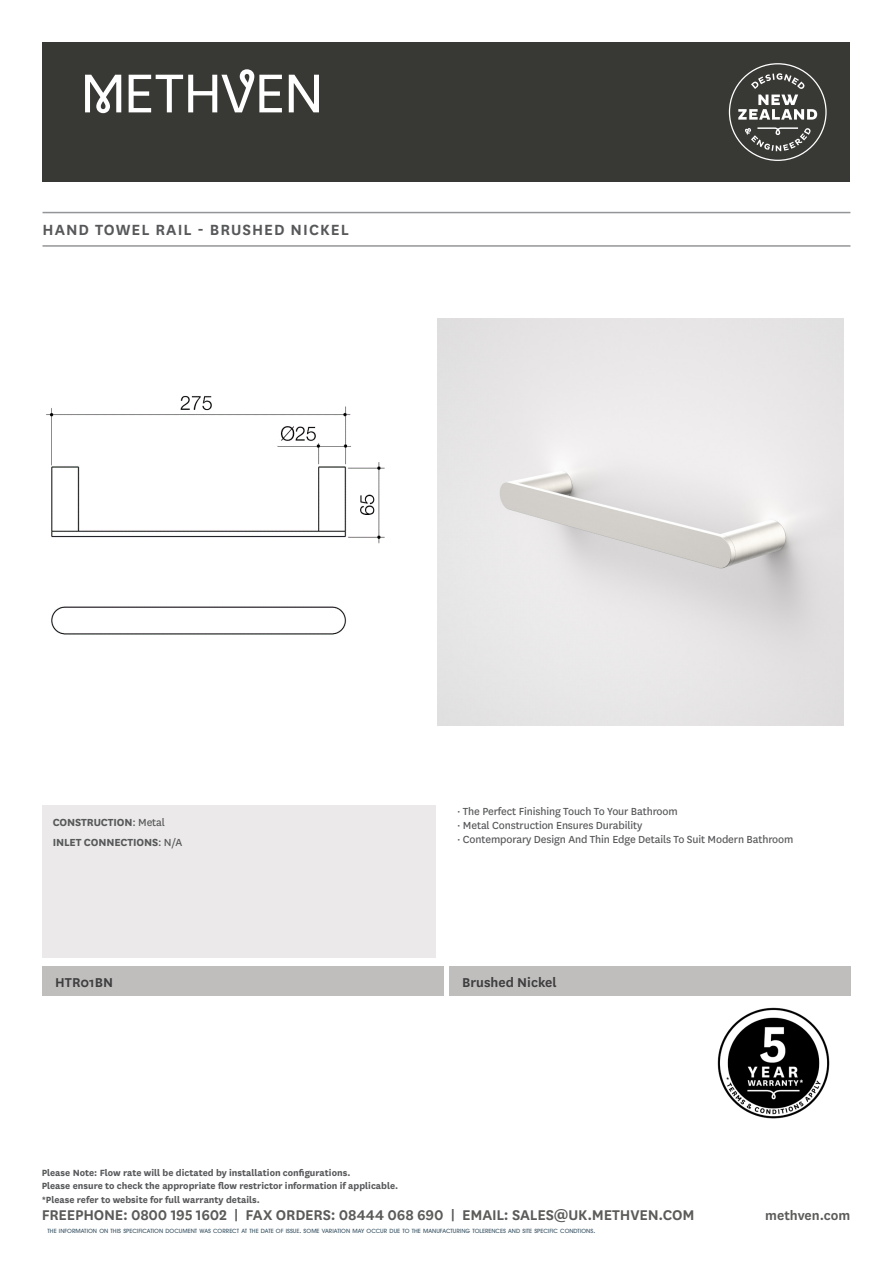
<style>
.page{position:relative;width:893px;height:1263px;background:#fff}
.page>*{position:absolute;margin:0;border:0;box-sizing:border-box;transform-origin:0 0}
.Product_Description{font:600 17.25px "National";letter-spacing:.06em;color:#57585a}
.Footer_-_Main_type{font:600 16.5px "National";letter-spacing:-.01em;color:#5b5c59}
.Product_Code___Price{font:600 15px "National";color:#3e3e3f}
.Footer_-_Main_type-2{font:600 15px "National";color:#5b5c59}
.Product_Bullets{font:12px "National";letter-spacing:-.01em;color:#57585a}
.Product_Specs___Info{font:700 12px "National";letter-spacing:-.01em;color:#57585a}
.t1{font:700 10.5px "National";color:#57585a}
.t2{font:500 6.3px "Avant Gard EF";color:#405968}
.s1{font-weight:400}
.s2{font-size:9px}
</style>
<div class="page">
<hr style="left:43px;top:212px;width:807px;height:1px;background:#939598">
<hr style="left:43px;top:245px;width:807px;height:2px;background:#939598">
<div style="left:43px;top:43px;width:807px;height:139px;background:#383935"></div>
<svg style="left:729px;top:63px;width:98px;height:98px"></svg>
<svg style="left:85px;top:75px;width:36px;height:38px"></svg>
<svg style="left:129px;top:69px;width:153px;height:43px"></svg>
<svg style="left:289px;top:75px;width:30px;height:37px"></svg>
<div style="left:43px;top:806px;width:393px;height:152px;background:#ebe9e9"></div>
<img style="left:46px;top:395px;width:339px;height:240px">
<div style="left:43px;top:966px;width:401px;height:30px;background:#c0bebd"></div>
<div style="left:449px;top:966px;width:401px;height:30px;background:#c0bebd"></div>
<img style="left:717px;top:1007px;width:113px;height:112px">
<img style="left:437px;top:319px;width:406px;height:406px">
<p class="Product_Description" style="left:43px;top:217px;width:308px">HAND TOWEL RAIL - BRUSHED NICKEL</p>
<p class="Product_Specs___Info" style="left:53px;top:814px;width:114px">CONSTRUCTION<span class="s1">: Metal</span></p>
<p class="Product_Specs___Info" style="left:53px;top:834px;width:131px">INLET CONNECTIONS<span class="s1">: N/A</span></p>
<p class="Product_Bullets" style="left:457px;top:803px;width:222px">· The Perfect Finishing Touch To Your Bathroom</p>
<p class="Product_Bullets" style="left:457px;top:817px;width:187px">· Metal Construction Ensures Durability</p>
<p class="Product_Bullets" style="left:457px;top:832px;width:338px">· Contemporary Design And Thin Edge Details To Suit Modern Bathroom</p>
<p class="Product_Code___Price" style="left:55px;top:972px;width:59px">HTR01BN</p>
<p class="Product_Code___Price" style="left:462px;top:972px;width:96px">Brushed Nickel</p>
<p class="t1" style="left:42px;top:1166px;width:310px">Please Note: Flow rate will be dictated by installation configurations.</p>
<p class="t1" style="left:42px;top:1178px;width:358px">Please ensure to check the appropriate flow restrictor information if applicable.</p>
<p class="t1" style="left:42px;top:1192px;width:220px">*Please refer to website for full warranty details.</p>
<p class="Footer_-_Main_type" style="left:42px;top:1204px;width:654px">FREEPHONE: 0800 195 1602 | FAX ORDERS: 08444 068 690 | EMAIL: SALES@UK.METHVEN.COM</p>
<p class="Footer_-_Main_type-2" style="left:765px;top:1205px;width:87px">methven.com</p>
<p class="t2" style="left:48px;top:1227px;width:549px">THE INFORMATION ON THIS SPECIFICATION DOCUMENT WAS CORRECT AT THE DATE OF ISSUE<span class="s2">.</span> SOME VARIATION MAY OCCUR DUE TO THE MANUFACTURING TOLERENCES AND SITE SPECIFIC CONDTIONS<span class="s2">.</span></p>
</div>
